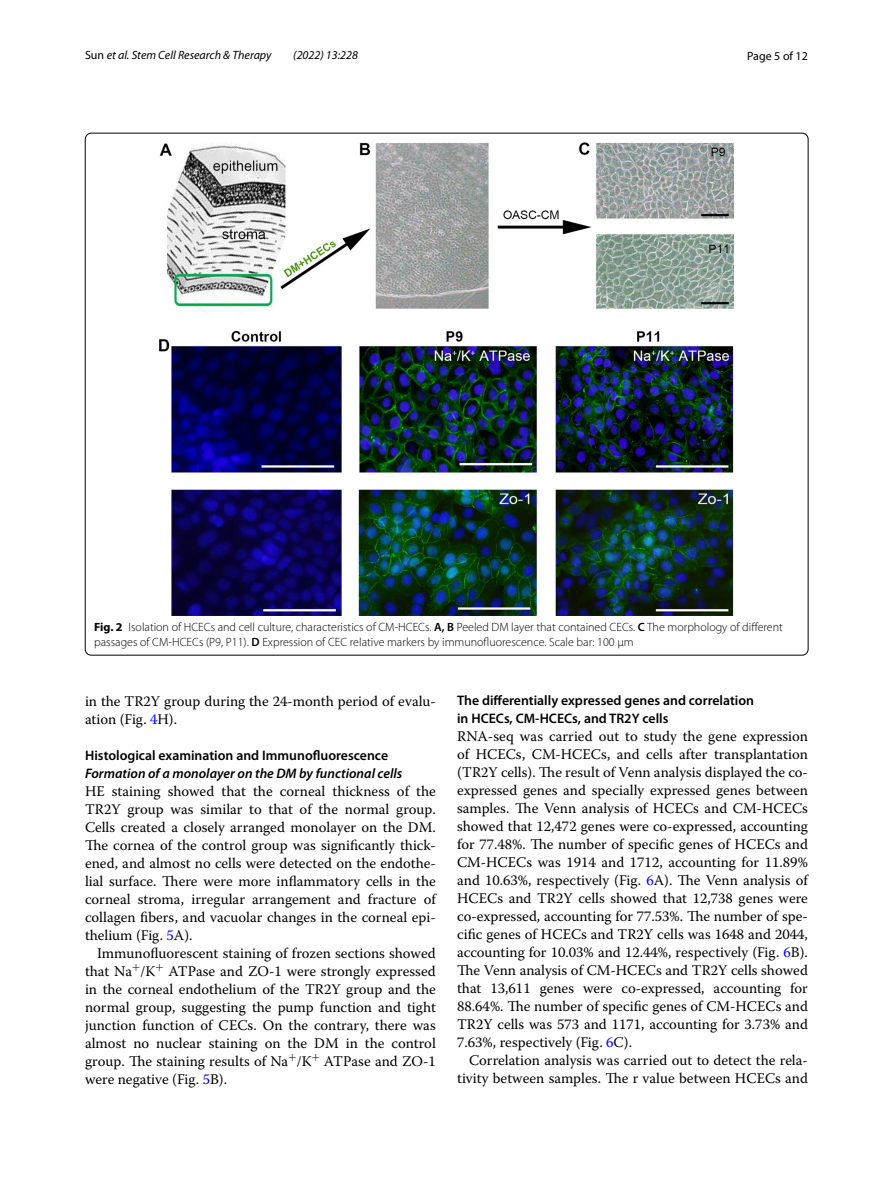
<style>
.page{position:relative;width:893px;height:1187px;background:#fff}
.page>*{position:absolute;margin:0;border:0;box-sizing:border-box;transform-origin:0 0}
.t1{font:14.7px/18px "Warnock Pro";color:#000;text-align:justify}
.t2{font:600 13.8px/18px "Myriad Pro";color:#000}
.t3{font:italic 600 13.8px "Myriad Pro";color:#000}
.t4{font:300 12px/15px "Myriad Pro";color:#000}
.t5{font:italic 12px "Myriad Pro";color:#000}
.t6{font:12px "Myriad Pro";color:#000}
.s1{font-style:normal}
.s2{font-weight:700}
.s3{font-weight:600}
.s4{color:#00f}
</style>
<div class="page">
<img style="left:160px;top:142px;width:574px;height:473px">
<p class="t5" style="left:85px;top:48px;width:188px"><span class="s1">Sun</span> et al. Stem Cell Research &amp; Therapy</p>
<p class="t5" style="left:293px;top:48px;width:66px">(2022) 13:228</p>
<p class="t6" style="left:747px;top:48px;width:62px">Page 5 of 12</p>
<p class="t4" style="left:94px;top:619px;width:690px"><span class="s2">Fig. 2</span> Isolation of HCECs and cell culture, characteristics of CM-HCECs. <span class="s3">A, B</span> Peeled DM layer that contained CECs. <span class="s3">C</span> The morphology of different passages of CM-HCECs (P9, P11). <span class="s3">D</span> Expression of CEC relative markers by immunofluorescence. Scale bar: 100 μm</p>
<p class="t1" style="left:85px;top:691px;width:352px">in the TR2Y group during the 24-month period of evalu&shy;ation (Fig. <span class="s4">4</span>H).</p>
<p class="t2" style="left:85px;top:745px;width:305px">Histological examination and Immunofluorescence</p>
<p class="t3" style="left:85px;top:764px;width:319px">Formation of a monolayer on the DM by functional cells</p>
<p class="t1" style="left:85px;top:781px;width:352px">HE staining showed that the corneal thickness of the TR2Y group was similar to that of the normal group.<br>Cells created a closely arranged monolayer on the DM.<br>The cornea of the control group was significantly thick&shy;ened, and almost no cells were detected on the endothe&shy;lial surface. There were more inflammatory cells in the corneal stroma, irregular arrangement and fracture of collagen fibers, and vacuolar changes in the corneal epi&shy;thelium (Fig. <span class="s4">5</span>A).</p>
<p class="t1" style="left:85px;top:943px;width:352px;text-indent:12px">Immunofluorescent staining of frozen sections showed that Na<sup>+</sup>/K<sup>+</sup> ATPase and ZO-1 were strongly expressed in the corneal endothelium of the TR2Y group and the normal group, suggesting the pump function and tight junction function of CECs. On the contrary, there was almost no nuclear staining on the DM in the control group. The staining results of Na<sup>+</sup>/K<sup>+</sup> ATPase and ZO-1 were negative (Fig. <span class="s4">5</span>B).</p>
<p class="t2" style="left:457px;top:691px;width:298px">The differentially expressed genes and correlation in HCECs, CM‑HCECs, and TR2Y cells</p>
<p class="t1" style="left:457px;top:727px;width:352px">RNA-seq was carried out to study the gene expression of HCECs, CM-HCECs, and cells after transplantation (TR2Y cells). The result of Venn analysis displayed the co&shy;expressed genes and specially expressed genes between samples. The Venn analysis of HCECs and CM-HCECs showed that 12,472 genes were co-expressed, accounting for 77.48%. The number of specific genes of HCECs and CM-HCECs was 1914 and 1712, accounting for 11.89% and 10.63%, respectively (Fig. <span class="s4">6</span>A). The Venn analysis of HCECs and TR2Y cells showed that 12,738 genes were co-expressed, accounting for 77.53%. The number of spe&shy;cific genes of HCECs and TR2Y cells was 1648 and 2044, accounting for 10.03% and 12.44%, respectively (Fig. <span class="s4">6</span>B).<br>The Venn analysis of CM-HCECs and TR2Y cells showed that 13,611 genes were co-expressed, accounting for 88.64%. The number of specific genes of CM-HCECs and TR2Y cells was 573 and 1171, accounting for 3.73% and 7.63%, respectively (Fig. <span class="s4">6</span>C).</p>
<p class="t1" style="left:457px;top:1051px;width:352px;text-align:right">Correlation analysis was carried out to detect the rela&shy;tivity between samples. The r value between HCECs and</p>
</div>
